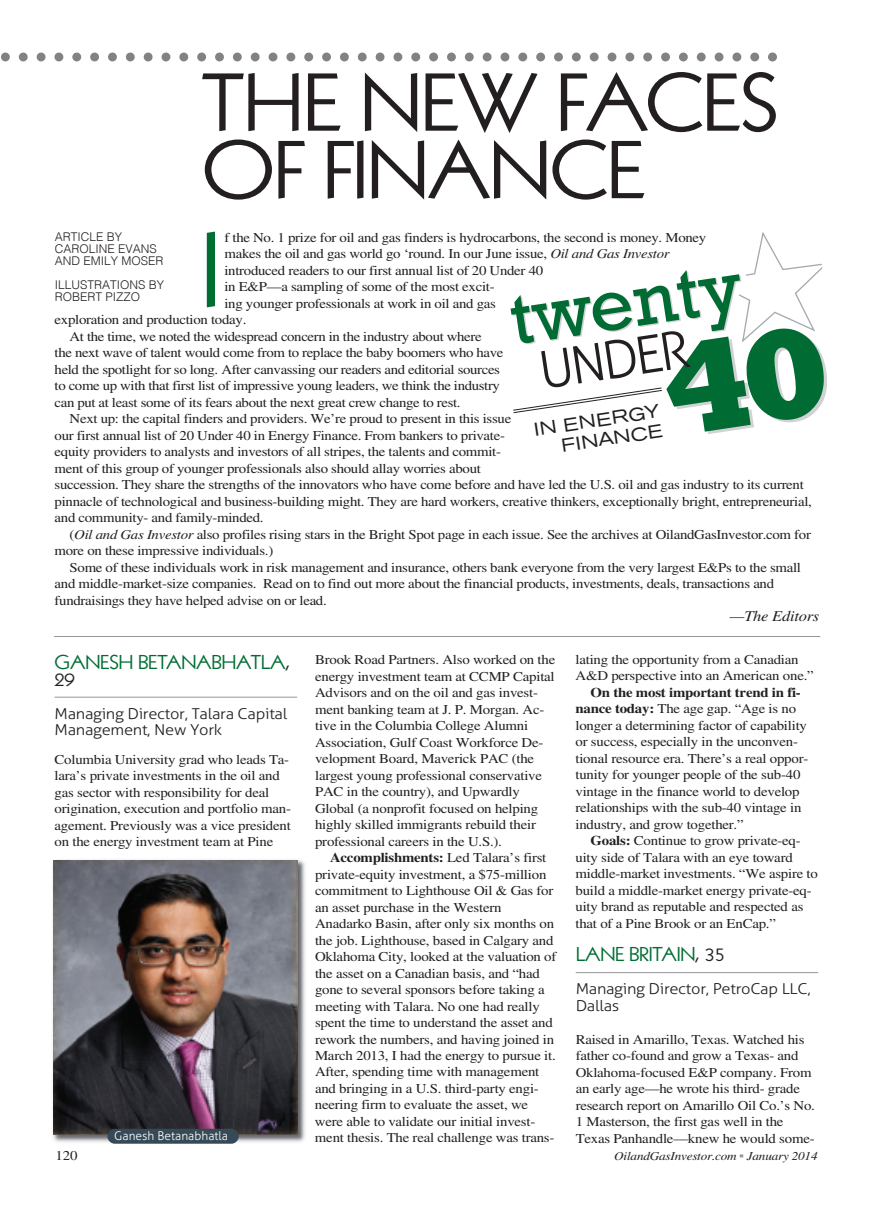
<style>
.page{position:relative;width:891px;height:1215px;background:#fff}
.page>*{position:absolute;margin:0;border:0;box-sizing:border-box;transform-origin:0 0}
.t1{font:103.5px "Kabel";color:#006e33;scale:1.1 1}
.t2{font:79.5px/67.5px "Kabel";letter-spacing:-.015em;color:#231f20;scale:1.1 1}
.t3{font:19.5px/16.5px "Kabel";letter-spacing:-.015em;color:#006e33;scale:1.1 1}
.t4{font:expanded 18.6px/20px "Akzidenz Grotesk BE";color:#231f20;text-align:right}
.t5{font:300 15px/16.5px "Aller";letter-spacing:-.02em;color:#231f20;scale:1.1 1}
.t6{font:italic 15px "Times LT Std";letter-spacing:-.015em;color:#231f20;scale:1.1 1}
.t7{font:13.5px/16.5px "Times LT Std";letter-spacing:-.015em;color:#231f20;scale:1.1 1}
.t8{font:300 12px/12px "Helvetica";color:#231f20}
.t9{font:italic 12px "Times LT Std";letter-spacing:-.015em;color:#231f20;scale:1.1 1}
.t10{font:300 12px "Aller";color:#fff}
.s1{font-style:italic}
.s2{color:#231f20}
.s3{font-weight:700}
.s4{font-family:"Universal Newswith Comm Pi";font-style:normal;color:#939598}
</style>
<div class="page">
<svg style="left:510px;top:232px;width:317px;height:202px"></svg>
<hr style="left:55px;top:697px;width:242px;height:1px;background:#939598">
<hr style="left:576px;top:972px;width:242px;height:1px;background:#939598">
<hr style="left:54px;top:636px;width:766px;height:1px;background:#939598">
<svg style="left:1px;top:52px;width:776px;height:10px"></svg>
<img style="left:53px;top:860px;width:252px;height:282px">
<img style="left:54px;top:860px;width:244px;height:275px">
<div style="left:107px;top:1129px;width:132px;height:15px;background:#354957;border-radius:7px"></div>
<h2 class="t2" style="left:202px;top:74px;width:526px">THE NEW FACES<br>OF FINANCE</h2>
<h1 class="t1" style="left:200px;top:232px;width:21px">I</h1>
<p class="t8" style="left:55px;top:231px;width:110px">ARTICLE BY<br>CAROLINE EVANS<br>AND EMILY MOSER</p>
<p class="t8" style="left:55px;top:279px;width:111px">ILLUSTRATIONS BY<br>ROBERT PIZZO</p>
<p class="t7" style="left:224px;top:230px;width:440px">f the No. 1 prize for oil and gas finders is hydrocarbons, the second is money. Money</p>
<p class="t7" style="left:224px;top:247px;width:406px">makes the oil and gas world go ‘round. In our June issue, <span class="s1">Oil and Gas Investor</span></p>
<p class="t7" style="left:224px;top:263px;width:291px">introduced readers to our first annual list of 20 Under 40</p>
<p class="t7" style="left:224px;top:280px;width:247px">in E&amp;P—a sampling of some of the most excit-</p>
<p class="t7" style="left:224px;top:296px;width:248px">ing younger professionals at work in oil and gas</p>
<p class="t7" style="left:55px;top:313px;width:176px">exploration and production today.</p>
<p class="t7" style="left:70px;top:329px;width:376px">At the time, we noted the widespread concern in the industry about where</p>
<p class="t7" style="left:55px;top:346px;width:410px">the next wave of talent would come from to replace the baby boomers who have</p>
<p class="t7" style="left:55px;top:362px;width:406px">held the spotlight for so long. After canvassing our readers and editorial sources</p>
<p class="t7" style="left:55px;top:379px;width:406px">to come up with that first list of impressive young leaders, we think the industry</p>
<p class="t7" style="left:55px;top:395px;width:371px">can put at least some of its fears about the next great crew change to rest.</p>
<p class="t7" style="left:70px;top:412px;width:403px">Next up: the capital finders and providers. We’re proud to present in this issue</p>
<p class="t7" style="left:55px;top:428px;width:411px">our first annual list of 20 Under 40 in Energy Finance. From bankers to private-</p>
<p class="t7" style="left:55px;top:445px;width:407px">equity providers to analysts and investors of all stripes, the talents and commit-</p>
<p class="t7" style="left:55px;top:461px;width:389px">ment of this group of younger professionals also should allay worries about</p>
<p class="t7" style="left:55px;top:478px;width:683px">succession. They share the strengths of the innovators who have come before and have led the U.S. oil and gas industry to its current</p>
<p class="t7" style="left:55px;top:494px;width:690px">pinnacle of technological and business-building might. They are hard workers, creative thinkers, exceptionally bright, entrepreneurial,</p>
<p class="t7" style="left:55px;top:511px;width:192px">and community- and family-minded.</p>
<p class="t7" style="left:70px;top:527px;width:676px">(<span class="s1">Oil and Gas Investor</span> also profiles rising stars in the Bright Spot page in each issue. See the archives at OilandGasInvestor.com for</p>
<p class="t7" style="left:55px;top:544px;width:200px">more on these impressive individuals.)</p>
<p class="t7" style="left:70px;top:560px;width:666px">Some of these individuals work in risk management and insurance, others bank everyone from the very largest E&amp;Ps to the small</p>
<p class="t7" style="left:55px;top:577px;width:656px">and middle-market-size companies. Read on to find out more about the financial products, investments, deals, transactions and</p>
<p class="t7" style="left:55px;top:593px;width:249px">fundraisings they have helped advise on or lead.</p>
<p class="t6" style="left:730px;top:611px;width:83px">—The Editors</p>
<h3 class="t4" style="left:533px;top:422px;width:128px;rotate:-9deg">IN ENERGY<br>FINANCE</h3>
<h3 class="t3" style="left:55px;top:655px;width:216px">GANESH BETANABHATLA<span class="s2">,<br>29</span></h3>
<p class="t5" style="left:55px;top:705px;width:213px">Managing Director, Talara Capital<br>Management, New York</p>
<p class="t7" style="left:55px;top:752px;width:216px">Columbia University grad who leads Ta&shy;lara’s private investments in the oil and gas sector with responsibility for deal origination, execution and portfolio man&shy;agement. Previously was a vice president on the energy investment team at Pine</p>
<p class="t10" style="left:114px;top:1129px;width:115px">Ganesh Betanabhatla</p>
<p class="t7" style="left:315px;top:653px;width:220px">Brook Road Partners. Also worked on the energy investment team at CCMP Capital Advisors and on the oil and gas invest&shy;ment banking team at J. P. Morgan. Ac&shy;tive in the Columbia College Alumni Association, Gulf Coast Workforce De&shy;velopment Board, Maverick PAC (the largest young professional conservative PAC in the country), and Upwardly Global (a nonprofit focused on helping highly skilled immigrants rebuild their professional careers in the U.S.).</p>
<p class="t7" style="left:315px;top:851px;width:221px;text-indent:15px"><span class="s3">Accomplishments:</span> Led Talara’s first private-equity investment, a $75-million commitment to Lighthouse Oil &amp; Gas for an asset purchase in the Western Anadarko Basin, after only six months on the job. Lighthouse, based in Calgary and Oklahoma City, looked at the valuation of the asset on a Canadian basis, and “had gone to several sponsors before taking a meeting with Talara. No one had really spent the time to understand the asset and rework the numbers, and having joined in March 2013, I had the energy to pursue it.<br>After, spending time with management and bringing in a U.S. third-party engi&shy;neering firm to evaluate the asset, we were able to validate our initial invest&shy;ment thesis. The real challenge was trans-</p>
<p class="t7" style="left:576px;top:653px;width:218px">lating the opportunity from a Canadian<br>A&amp;D perspective into an American one.”</p>
<p class="t7" style="left:576px;top:686px;width:213px;text-indent:15px"><span class="s3">On the most important trend in fi&shy;nance today:</span> The age gap. “Age is no longer a determining factor of capability or success, especially in the unconven&shy;tional resource era. There’s a real oppor&shy;tunity for younger people of the sub-40 vintage in the finance world to develop relationships with the sub-40 vintage in industry, and grow together.”</p>
<p class="t7" style="left:576px;top:834px;width:222px;text-indent:15px"><span class="s3">Goals:</span> Continue to grow private-eq&shy;uity side of Talara with an eye toward middle-market investments. “We aspire to build a middle-market energy private-eq&shy;uity brand as reputable and respected as that of a Pine Brook or an EnCap.”</p>
<h3 class="t3" style="left:576px;top:947px;width:137px">LANE BRITAIN<span class="s2">, 35</span></h3>
<p class="t5" style="left:576px;top:981px;width:215px">Managing Director, PetroCap LLC,<br>Dallas</p>
<p class="t7" style="left:576px;top:1032px;width:219px">Raised in Amarillo, Texas. Watched his father co-found and grow a Texas- and Oklahoma-focused E&amp;P company. From an early age—he wrote his third- grade research report on Amarillo Oil Co.’s No.<br>1 Masterson, the first gas well in the Texas Panhandle—knew he would some-</p>
<p class="t7" style="left:56px;top:1148px;width:21px">120</p>
<p class="t9" style="left:614px;top:1152px;width:186px">OilandGasInvestor.com <span class="s4">▪</span> January 2014</p>
</div>
